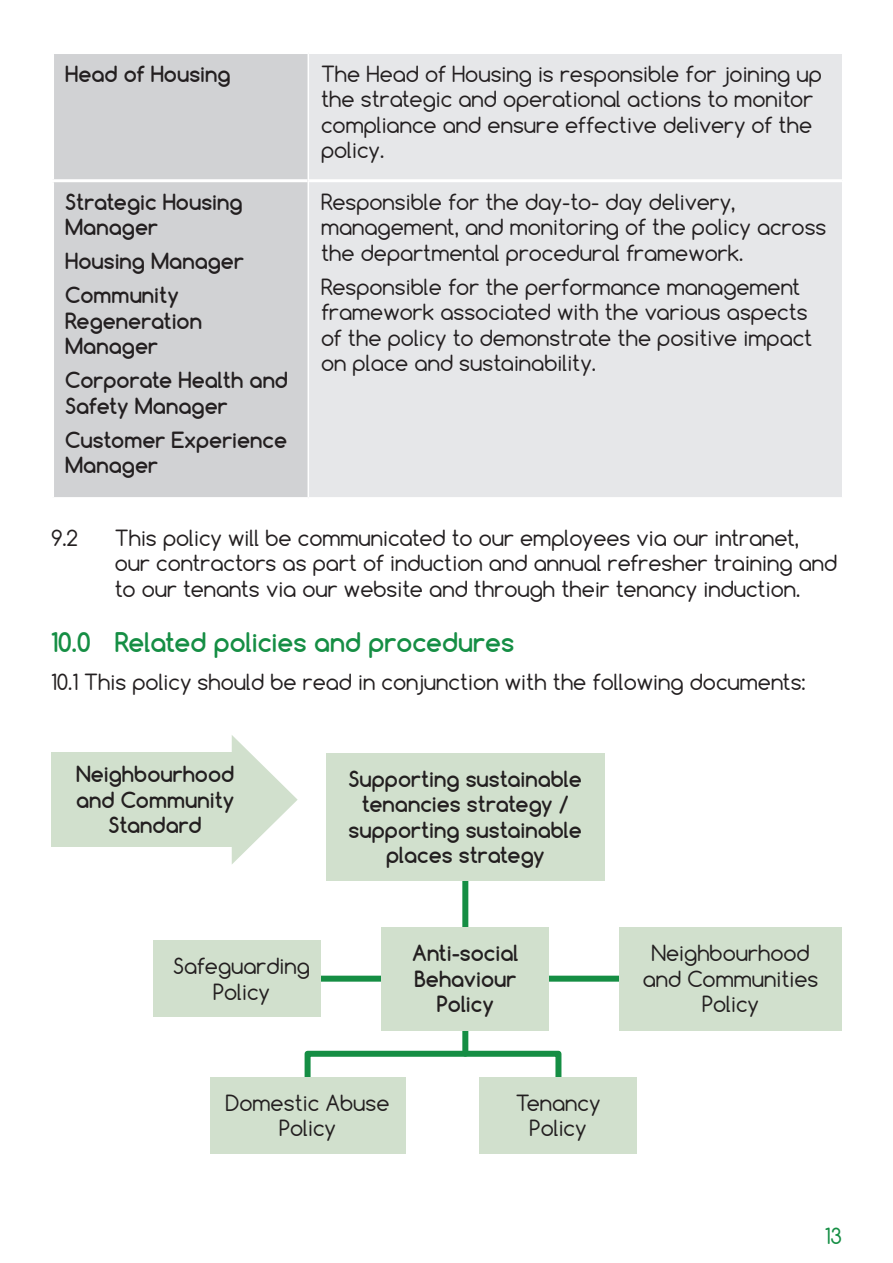
<style>
.page{position:relative;width:893px;height:1263px;background:#fff}
.page>*{position:absolute;margin:0;border:0;box-sizing:border-box;transform-origin:0 0}
.t1{font:700 25.5px "Comfortaa";color:#158e44}
.t2{font:21px/25.5px "Comfortaa";color:#231f20}
.t3{font:700 21px/25.5px "Comfortaa";color:#231f20}
.t4{font:21px "Comfortaa";color:#158e44}
</style>
<div class="page">
<svg style="left:304px;top:1048px;width:258px;height:49px"></svg>
<div style="left:462px;top:813px;width:6px;height:241px;background:#158e44"></div>
<div style="left:235px;top:976px;width:591px;height:6px;background:#158e44"></div>
<div style="left:326px;top:753px;width:279px;height:127px;background:#d1e0cd"></div>
<div style="left:210px;top:1077px;width:195px;height:76px;background:#d1e0cd"></div>
<div style="left:479px;top:1077px;width:158px;height:76px;background:#d1e0cd"></div>
<div style="left:153px;top:940px;width:168px;height:77px;background:#d1e0cd"></div>
<div style="left:381px;top:927px;width:168px;height:103px;background:#d1e0cd"></div>
<div style="left:619px;top:927px;width:223px;height:103px;background:#d1e0cd"></div>
<div style="left:54px;top:54px;width:254px;height:443px;background:#d1d2d4"></div>
<div style="left:309px;top:54px;width:533px;height:443px;background:#e6e7e9"></div>
<hr style="left:51px;top:179px;width:257px;height:3px;background:#fff">
<hr style="left:309px;top:179px;width:533px;height:3px;background:#fff">
<div style="left:51px;top:752px;width:186px;height:95px;background:#d1e0cd"></div>
<svg style="left:232px;top:735px;width:66px;height:129px"></svg>
<p class="t3" style="left:65px;top:61px;width:167px">Head of Housing</p>
<p class="t2" style="left:321px;top:61px;width:502px">The Head of Housing is responsible for joining up the strategic and operational actions to monitor compliance and ensure effective delivery of the policy.</p>
<p class="t3" style="left:65px;top:189px;width:179px">Strategic Housing<br>Manager</p>
<p class="t3" style="left:65px;top:248px;width:180px">Housing Manager</p>
<p class="t3" style="left:65px;top:282px;width:138px">Community<br>Regeneration<br>Manager</p>
<p class="t3" style="left:65px;top:367px;width:224px">Corporate Health and<br>Safety Manager</p>
<p class="t3" style="left:65px;top:427px;width:223px">Customer Experience<br>Manager</p>
<p class="t2" style="left:321px;top:189px;width:507px">Responsible for the day-to- day delivery, management, and monitoring of the policy across the departmental procedural framework.</p>
<p class="t2" style="left:321px;top:274px;width:493px">Responsible for the performance management framework associated with the various aspects of the policy to demonstrate the positive impact on place and sustainability.</p>
<p class="t2" style="left:51px;top:525px;width:29px">9.2</p>
<p class="t2" style="left:115px;top:525px;width:724px">This policy will be communicated to our employees via our intranet, our contractors as part of induction and annual refresher training and to our tenants via our website and through their tenancy induction.</p>
<p class="t1" style="left:51px;top:626px;width:465px">10.0 Related policies and procedures</p>
<p class="t2" style="left:51px;top:669px;width:756px">10.1 This policy should be read in conjunction with the following documents:</p>
<p class="t3" style="left:76px;top:761px;width:160px;text-align:center">Neighbourhood and Community<br>Standard</p>
<p class="t2" style="left:173px;top:953px;width:138px;text-align:center">Safeguarding<br>Policy</p>
<p class="t3" style="left:349px;top:766px;width:235px;text-align:center">Supporting sustainable tenancies strategy / supporting sustainable places strategy</p>
<p class="t3" style="left:412px;top:940px;width:108px;text-align:center">Anti-social<br>Behaviour<br>Policy</p>
<p class="t2" style="left:643px;top:940px;width:177px;text-align:center">Neighbourhood and Communities<br>Policy</p>
<p class="t2" style="left:226px;top:1090px;width:166px;text-align:center">Domestic Abuse<br>Policy</p>
<p class="t2" style="left:516px;top:1090px;width:86px;text-align:center">Tenancy<br>Policy</p>
<p class="t4" style="left:825px;top:1223px;width:19px">13</p>
</div>
